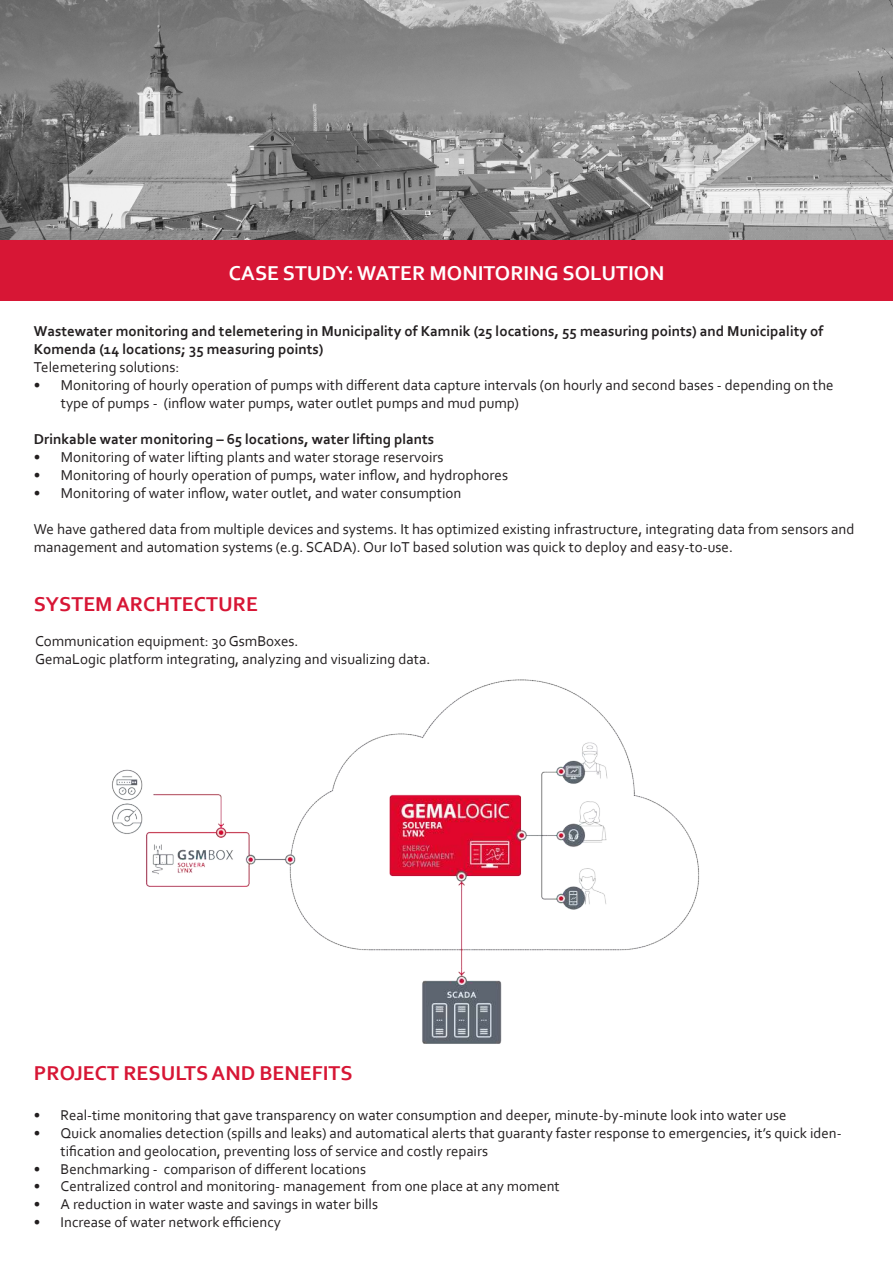
<style>
.page{position:relative;width:893px;height:1263px;background:#fff}
.page>*{position:absolute;margin:0;border:0;box-sizing:border-box;transform-origin:0 0}
.t1{font:700 21px "Corbel";color:#d71635}
.t2{font:700 21px "Corbel";color:#fff}
.t3{font:15px/18px "Corbel";color:#231f20}
.t4{font:700 15px/18px "Corbel";color:#231f20}
.t5{font:14.85px/17.9px "Corbel";color:#231f20}
</style>
<div class="page">
<div style="left:0;top:239px;width:893px;height:62px;background:#d71635"></div>
<img style="left:0;top:0;width:893px;height:239px">
<img style="left:112px;top:679px;width:587px;height:365px">
<h1 class="t2" style="left:229px;top:265px;width:437px">CASE STUDY: WATER MONITORING SOLUTION</h1>
<p class="t4" style="left:34px;top:323px;width:791px">Wastewater monitoring and telemetering in Municipality of Kamnik (25 locations, 55 measuring points) and Municipality of<br>Komenda (14 locations; 35 measuring points)</p>
<p class="t3" style="left:34px;top:357px;width:147px">Telemetering solutions:</p>
<p class="t3" style="left:61px;top:377px;width:774px;text-indent:-27px">• Monitoring of hourly operation of pumps with different data capture intervals (on hourly and second bases - depending on the type of pumps - (inflow water pumps, water outlet pumps and mud pump)</p>
<p class="t4" style="left:34px;top:431px;width:402px">Drinkable water monitoring – 65 locations, water lifting plants</p>
<p class="t3" style="left:34px;top:449px;width:411px">• Monitoring of water lifting plants and water storage reservoirs</p>
<p class="t3" style="left:34px;top:467px;width:476px">• Monitoring of hourly operation of pumps, water inflow, and hydrophores</p>
<p class="t3" style="left:34px;top:485px;width:429px">• Monitoring of water inflow, water outlet, and water consumption</p>
<p class="t3" style="left:34px;top:519px;width:822px">We have gathered data from multiple devices and systems. It has optimized existing infrastructure, integrating data from sensors and management and automation systems (e.g. SCADA). Our IoT based solution was quick to deploy and easy-to-use.</p>
<h1 class="t1" style="left:34px;top:596px;width:226px">SYSTEM ARCHTECTURE</h1>
<p class="t3" style="left:35px;top:631px;width:397px">Communication equipment: 30 GsmBoxes.<br>GemaLogic platform integrating, analyzing and visualizing data.</p>
<h1 class="t1" style="left:34px;top:1065px;width:320px">PROJECT RESULTS AND BENEFITS</h1>
<p class="t5" style="left:34px;top:1108px;width:754px">• Real-time monitoring that gave transparency on water consumption and deeper, minute-by-minute look into water use</p>
<p class="t5" style="left:61px;top:1125px;width:783px;text-indent:-27px">• Quick anomalies detection (spills and leaks) and automatical alerts that guaranty faster response to emergencies, it’s quick iden&shy;tification and geolocation, preventing loss of service and costly repairs</p>
<p class="t5" style="left:34px;top:1161px;width:334px">• Benchmarking - comparison of different locations</p>
<p class="t5" style="left:34px;top:1179px;width:527px">• Centralized control and monitoring- management from one place at any moment</p>
<p class="t5" style="left:34px;top:1197px;width:346px">• A reduction in water waste and savings in water bills</p>
<p class="t5" style="left:34px;top:1214px;width:249px">• Increase of water network efficiency</p>
</div>
